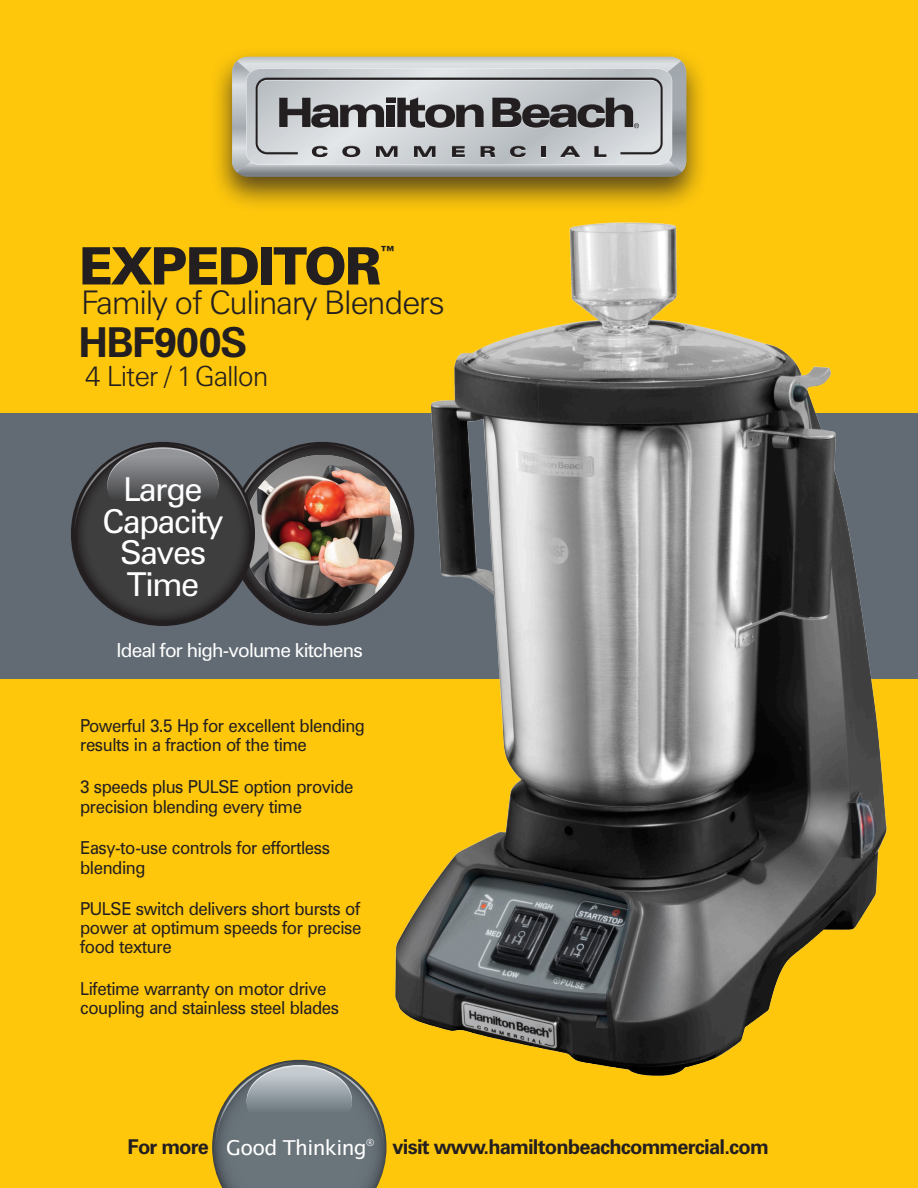
<style>
.page{position:relative;width:918px;height:1188px;background:#fec70c}
.page>*{position:absolute;margin:0;border:0;box-sizing:border-box;transform-origin:0 0}
.t1{font:900 51.75px "Zurich BT";letter-spacing:-.04em;color:#231f20}
.t2{font:700 41.4px "Zurich BT";letter-spacing:-.03em;color:#231f20}
.t3{font:33px "Zurich BT";letter-spacing:-.04em;color:#fff}
.t4{font:300 32.55px "Zurich BT";letter-spacing:-.04em;color:#231f20}
.t5{font:300 27.9px "Zurich BT";letter-spacing:-.04em;color:#231f20}
.t6{font:20.55px "Lucida Grande";letter-spacing:-.03em;color:#fff}
.t7{font:700 20.4px "Zurich BT";letter-spacing:-.04em;color:#231f20}
.t8{font:900 19.65px "Zurich BT";color:#231f20}
.t9{font:19.35px "Zurich BT";letter-spacing:-.04em;color:#fff}
.t10{font:17.85px/19.6px "Zurich BT";letter-spacing:-.025em;color:#231f20;scale:.95 1}
</style>
<div class="page">
<div style="left:0;top:414px;width:918px;height:265px;background:#626b74"></div>
<svg style="left:212px;top:1060px;width:174px;height:128px;background:#818373"></svg>
<img style="left:324px;top:222px;width:594px;height:863px">
<div style="left:210px;top:47px;width:499px;height:165px;background:#231f20;opacity:.75"></div>
<svg style="left:232px;top:57px;width:454px;height:120px;background:#9fa3a0"></svg>
<svg style="left:232px;top:61px;width:454px;height:112px;background:#adb0b3"></svg>
<svg style="left:230px;top:442px;width:184px;height:184px;background:#2b292a"></svg>
<svg style="left:327px;top:444px;width:84px;height:90px"></svg>
<img style="left:243px;top:455px;width:159px;height:159px;border-radius:79px">
<svg style="left:71px;top:442px;width:184px;height:184px;background:#393839"></svg>
<svg style="left:74px;top:444px;width:244px;height:90px"></svg>
<p class="t1" style="left:79px;top:235px;width:304px">EXPEDITOR</p>
<p class="t8" style="left:379px;top:241px;width:18px">™</p>
<p class="t4" style="left:81px;top:283px;width:365px">Family of Culinary Blenders</p>
<p class="t2" style="left:79px;top:317px;width:170px">HBF900S</p>
<p class="t5" style="left:85px;top:359px;width:185px">4 Liter / 1 Gallon</p>
<p class="t3" style="left:124px;top:469px;width:81px">Large</p>
<p class="t3" style="left:103px;top:501px;width:123px">Capacity</p>
<p class="t3" style="left:120px;top:532px;width:88px">Saves</p>
<p class="t3" style="left:127px;top:564px;width:74px">Time</p>
<p class="t9" style="left:117px;top:638px;width:248px">Ideal for high-volume kitchens</p>
<p class="t10" style="left:80px;top:716px;width:301px">Powerful 3.5 Hp for excellent blending results in a fraction of the time</p>
<p class="t10" style="left:80px;top:777px;width:289px">3 speeds plus PULSE option provide precision blending every time</p>
<p class="t10" style="left:80px;top:838px;width:265px">Easy-to-use controls for effortless blending</p>
<p class="t10" style="left:80px;top:899px;width:298px;line-height:19px;text-align:justify">PULSE switch delivers short bursts of power at optimum speeds for precise food texture</p>
<p class="t10" style="left:80px;top:978px;width:274px">Lifetime warranty on motor drive coupling and stainless steel blades</p>
<p class="t6" style="left:226px;top:1135px;width:150px">Good Thinking<sup>®</sup></p>
<p class="t7" style="left:128px;top:1134px;width:83px">For more</p>
<p class="t7" style="left:392px;top:1134px;width:378px">visit www.hamiltonbeachcommercial.com</p>
</div>
